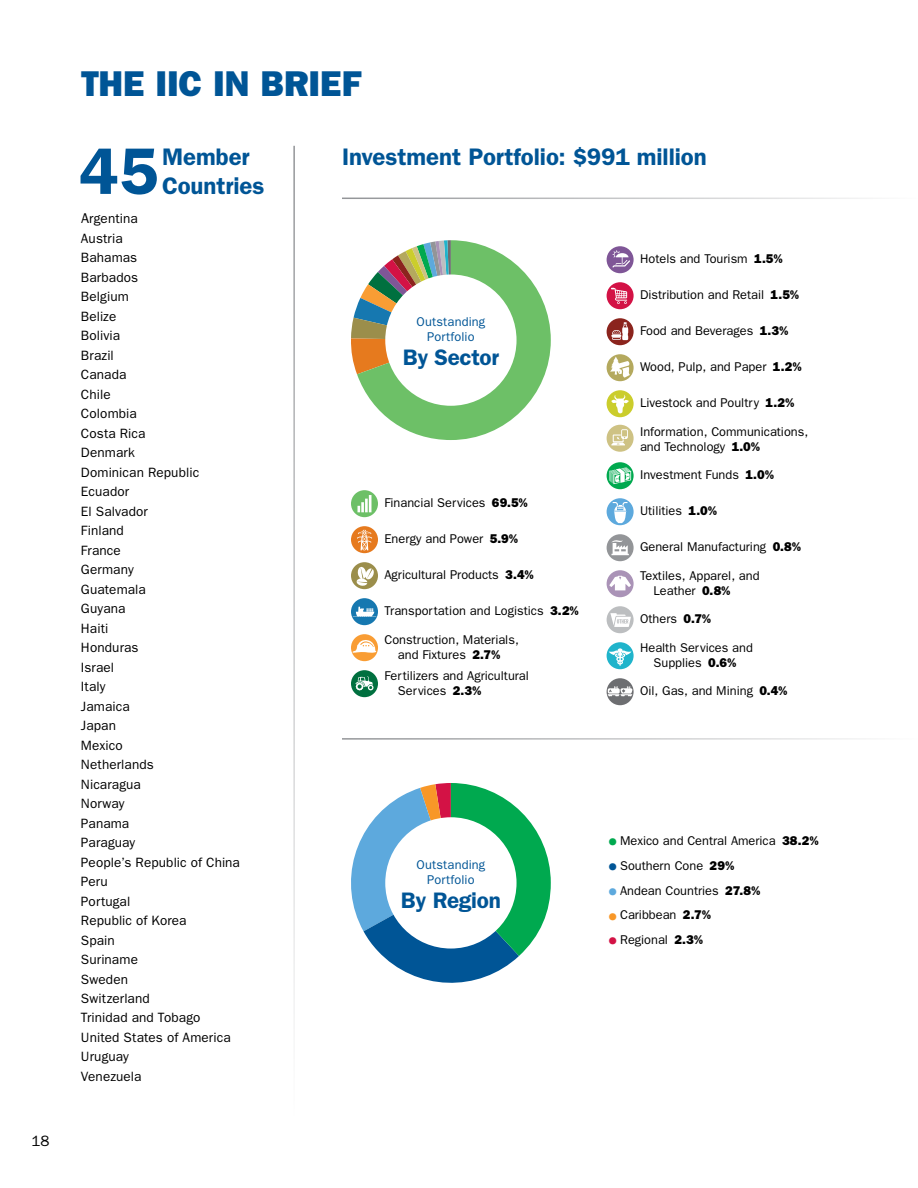
<style>
.page{position:relative;width:918px;height:1188px;background:#fff}
.page>*{position:absolute;margin:0;border:0;box-sizing:border-box;transform-origin:0 0}
.t1{font:600 66px "Franklin Gothic";color:#005596}
.t2{font:800 36px "Franklin Gothic";color:#005596}
.t3{font:600 24px/28.8px "Franklin Gothic";letter-spacing:-.005em;color:#005596}
.t4{font:600 22.5px "Franklin Gothic";letter-spacing:-.01em;color:#005596}
.t5{font:15px "Franklin Gothic";color:#000}
.t6{font:13.5px/19.5px "Franklin Gothic";letter-spacing:.01em;color:#000}
.t7{font:12.75px/15.3px "Franklin Gothic";color:#000}
.t8{font:12.75px/15px "Franklin Gothic";letter-spacing:.01em;color:#005596;text-align:center}
.s1{font-size:14.25px}
.s2{font-weight:800}
.s3{font-size:21px;color:#00a94f}
.s4{font-size:21px;color:#005596}
.s5{font-size:21px;color:#5da9dd}
.s6{font-size:21px;color:#f89728}
.s7{font-size:21px;color:#d31245}
</style>
<div class="page">
<svg style="left:351px;top:240px;width:200px;height:200px"></svg>
<svg style="left:351px;top:783px;width:200px;height:200px"></svg>
<div style="left:385px;top:817px;width:132px;height:132px;background:#fff;border-radius:50%"></div>
<svg style="left:607px;top:246px;width:27px;height:27px"></svg>
<svg style="left:607px;top:282px;width:27px;height:27px"></svg>
<svg style="left:607px;top:318px;width:27px;height:27px"></svg>
<svg style="left:607px;top:354px;width:27px;height:27px"></svg>
<svg style="left:607px;top:390px;width:27px;height:27px"></svg>
<svg style="left:607px;top:425px;width:27px;height:27px"></svg>
<svg style="left:607px;top:462px;width:27px;height:27px"></svg>
<svg style="left:607px;top:498px;width:27px;height:27px"></svg>
<svg style="left:607px;top:534px;width:27px;height:27px"></svg>
<svg style="left:607px;top:570px;width:27px;height:27px"></svg>
<svg style="left:607px;top:606px;width:27px;height:27px"></svg>
<svg style="left:607px;top:642px;width:27px;height:27px"></svg>
<svg style="left:607px;top:678px;width:27px;height:27px"></svg>
<svg style="left:351px;top:490px;width:27px;height:27px"></svg>
<svg style="left:351px;top:526px;width:27px;height:27px"></svg>
<svg style="left:351px;top:562px;width:27px;height:27px"></svg>
<svg style="left:351px;top:598px;width:27px;height:27px"></svg>
<svg style="left:351px;top:634px;width:27px;height:27px"></svg>
<svg style="left:351px;top:670px;width:27px;height:27px"></svg>
<hr style="left:342px;top:738px;width:576px;height:2px;background:#939598">
<hr style="left:342px;top:198px;width:576px;height:1px;background:#939598">
<hr style="left:293px;top:146px;width:2px;height:974px;background:#939598">
<div style="left:385px;top:275px;width:132px;height:131px;background:#fff;border-radius:50%"></div>
<p class="t5" style="left:32px;top:1132px;width:19px">18</p>
<h2 class="t2" style="left:81px;top:63px;width:282px">THE IIC IN BRIEF</h2>
<h1 class="t1" style="left:79px;top:132px;width:80px">45</h1>
<h3 class="t3" style="left:162px;top:142px;width:104px">Member<br>Countries</h3>
<p class="t6" style="left:81px;top:209px;width:160px"><span class="s1">A</span>rgentina<br>Austria<br>Bahamas<br>Barbados<br>Belgium<br>Belize<br>Bolivia<br>Brazil<br>Canada<br>Chile<br>Colombia<br>Costa Rica<br>Denmark<br>Dominican Republic<br>Ecuador<br>El Salvador<br>Finland<br>France<br>Germany<br>Guatemala<br>Guyana<br>Haiti<br>Honduras<br>Israel<br>Italy<br>Jamaica<br>Japan<br>Mexico<br>Netherlands<br>Nicaragua<br>Norway<br>Panama<br>Paraguay<br>People’s Republic of China<br>Peru<br>Portugal<br>Republic of Korea<br>Spain<br>Suriname<br>Sweden<br>Switzerland<br>Trinidad and Tobago<br>United States of America<br>Uruguay<br>Venezuela</p>
<h3 class="t3" style="left:342px;top:142px;width:366px">Investment Portfolio: $991 million</h3>
<p class="t8" style="left:416px;top:314px;width:70px">Outstanding<br>Portfolio</p>
<h3 class="t4" style="left:403px;top:344px;width:98px">By Sector</h3>
<p class="t7" style="left:384px;top:495px;width:145px">Financial Services <span class="s2">69.5%</span></p>
<p class="t7" style="left:384px;top:531px;width:135px">Energy and Power <span class="s2">5.9%</span></p>
<p class="t7" style="left:384px;top:567px;width:151px">Agricultural Products <span class="s2">3.4%</span></p>
<p class="t7" style="left:384px;top:603px;width:196px">Transportation and Logistics <span class="s2">3.2%</span></p>
<p class="t7" style="left:384px;top:631px;width:136px;text-align:center">Construction, Materials, and Fixtures <span class="s2">2.7%</span></p>
<p class="t7" style="left:398px;top:667px;width:132px;text-indent:-14px">Fertilizers and Agricultural<br>Services <span class="s2">2.3%</span></p>
<p class="t7" style="left:640px;top:251px;width:144px">Hotels and Tourism <span class="s2">1.5%</span></p>
<p class="t7" style="left:640px;top:287px;width:161px">Distribution and Retail <span class="s2">1.5%</span></p>
<p class="t7" style="left:640px;top:323px;width:150px">Food and Beverages <span class="s2">1.3%</span></p>
<p class="t7" style="left:640px;top:359px;width:163px">Wood, Pulp, and Paper <span class="s2">1.2%</span></p>
<p class="t7" style="left:640px;top:395px;width:156px">Livestock and Poultry <span class="s2">1.2%</span></p>
<p class="t7" style="left:640px;top:423px;width:170px">Information, Communications, and Technology <span class="s2">1.0%</span></p>
<p class="t7" style="left:640px;top:467px;width:136px">Investment Funds <span class="s2">1.0%</span></p>
<p class="t7" style="left:640px;top:503px;width:79px">Utilities <span class="s2">1.0%</span></p>
<p class="t7" style="left:640px;top:539px;width:163px">General Manufacturing <span class="s2">0.8%</span></p>
<p class="t7" style="left:654px;top:567px;width:108px;text-indent:-14px">Textiles, Apparel, and<br>Leather <span class="s2">0.8%</span></p>
<p class="t7" style="left:640px;top:611px;width:73px">Others <span class="s2">0.7%</span></p>
<p class="t7" style="left:640px;top:639px;width:114px;text-align:center">Health Services and<br>Supplies <span class="s2">0.6%</span></p>
<p class="t7" style="left:640px;top:683px;width:149px">Oil, Gas, and Mining <span class="s2">0.4%</span></p>
<p class="t8" style="left:416px;top:856px;width:70px">Outstanding<br>Portfolio</p>
<h3 class="t4" style="left:401px;top:887px;width:101px">By Region</h3>
<p class="t7" style="left:607px;top:833px;width:214px"><span class="s3">•</span>Mexico and Central America <span class="s2">38.2%</span></p>
<p class="t7" style="left:607px;top:858px;width:129px"><span class="s4">•</span>Southern Cone <span class="s2">29%</span></p>
<p class="t7" style="left:607px;top:882px;width:156px"><span class="s5">•</span>Andean Countries <span class="s2">27.8%</span></p>
<p class="t7" style="left:607px;top:907px;width:106px"><span class="s6">•</span>Caribbean <span class="s2">2.7%</span></p>
<p class="t7" style="left:607px;top:932px;width:98px"><span class="s7">•</span>Regional <span class="s2">2.3%</span></p>
</div>
